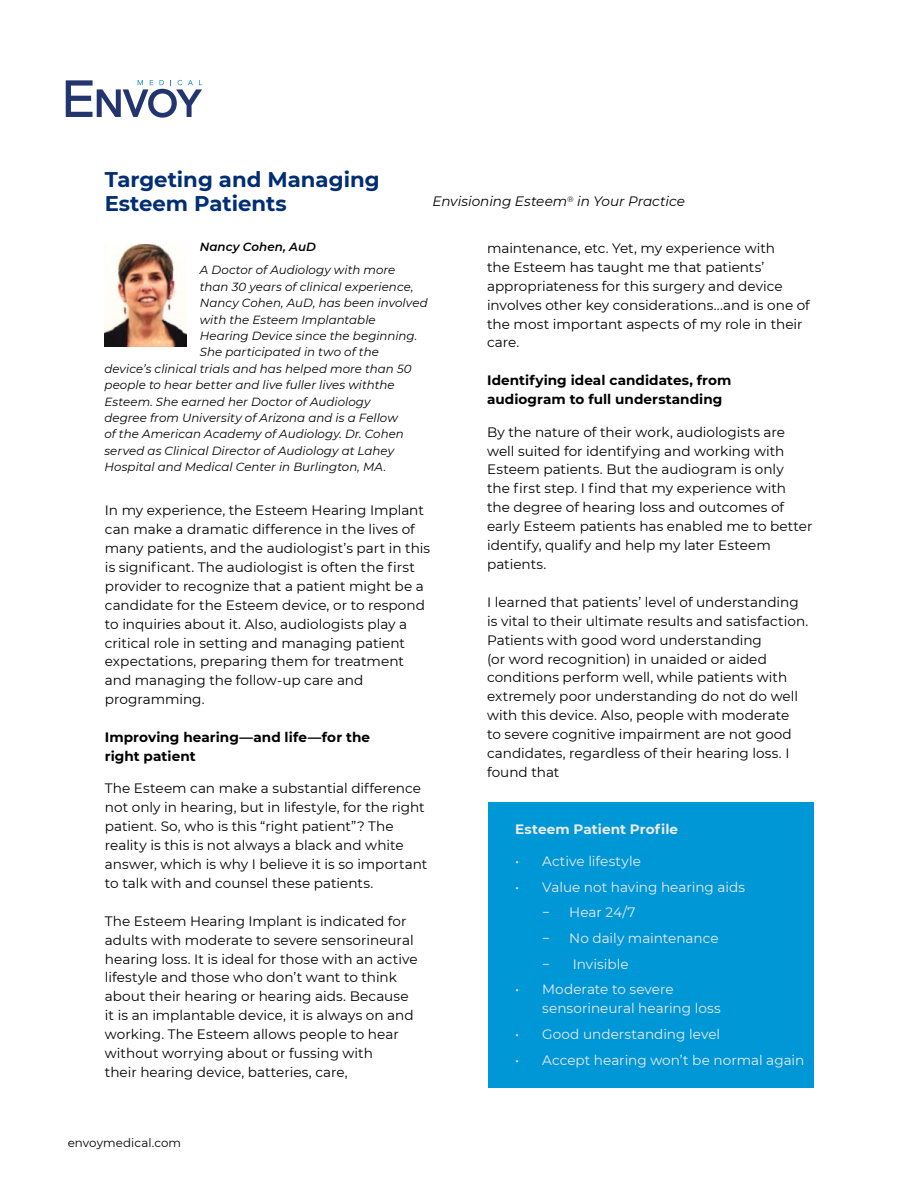
<style>
.page{position:relative;width:918px;height:1188px;background:#fff}
.page>*{position:absolute;margin:0;border:0;box-sizing:border-box;transform-origin:0 0}
.t1{font:700 21.3px/24px "Montserrat";color:#002d74}
.t2{font:13.65px/18.9px "Montserrat";color:#000}
.t3{font:13.65px/25.7px "Montserrat";color:#ebebec}
.t4{font:700 13.65px/18.9px "Montserrat";letter-spacing:.005em;color:#000}
.t5{font:italic 13.65px "Montserrat";letter-spacing:-.005em;color:#000}
.t6{font:700 13.65px "Montserrat";letter-spacing:.005em;color:#ebebec}
.t7{font:italic 11.85px "Montserrat";letter-spacing:.005em;color:#000}
.t8{font:11.85px "Montserrat";letter-spacing:.005em;color:#000}
.t9{font:italic 600 11.85px "Montserrat";letter-spacing:.005em;color:#000}
</style>
<div class="page">
<svg style="left:66px;top:80px;width:136px;height:38px"></svg>
<img style="left:105px;top:244px;width:81px;height:102px">
<div style="left:488px;top:803px;width:326px;height:285px;background:#0097d7"></div>
<h1 class="t1" style="left:105px;top:166px;width:277px">Targeting and Managing<br>Esteem Patients</h1>
<p class="t9" style="left:200px;top:239px;width:118px">Nancy Cohen, AuD</p>
<p class="t7" style="left:200px;top:262px;width:197px">A Doctor of Audiology with more</p>
<p class="t7" style="left:200px;top:278px;width:215px">than 30 years of clinical experience,</p>
<p class="t7" style="left:200px;top:295px;width:229px">Nancy Cohen, AuD, has been involved</p>
<p class="t7" style="left:200px;top:311px;width:177px">with the Esteem Implantable</p>
<p class="t7" style="left:200px;top:328px;width:219px">Hearing Device since the beginning.</p>
<p class="t7" style="left:200px;top:344px;width:181px">She participated in two of the</p>
<p class="t7" style="left:104px;top:360px;width:309px">device’s clinical trials and has helped more than 50</p>
<p class="t7" style="left:104px;top:377px;width:292px">people to hear better and live fuller lives withthe</p>
<p class="t7" style="left:104px;top:393px;width:268px">Esteem. She earned her Doctor of Audiology</p>
<p class="t7" style="left:104px;top:410px;width:295px">degree from University of Arizona and is a Fellow</p>
<p class="t7" style="left:104px;top:426px;width:301px">of the American Academy of Audiology. Dr. Cohen</p>
<p class="t7" style="left:104px;top:442px;width:291px">served as Clinical Director of Audiology at Lahey</p>
<p class="t7" style="left:104px;top:459px;width:283px">Hospital and Medical Center in Burlington, MA.</p>
<p class="t5" style="left:432px;top:192px;width:254px">Envisioning Esteem<sup>®</sup> in Your Practice</p>
<p class="t2" style="left:487px;top:238px;width:324px">maintenance, etc. Yet, my experience with<br>the Esteem has taught me that patients’ appropriateness for this surgery and device involves other key considerations...and is one of the most important aspects of my role in their care.</p>
<p class="t4" style="left:487px;top:370px;width:246px">Identifying ideal candidates, from audiogram to full understanding</p>
<p class="t2" style="left:487px;top:422px;width:327px">By the nature of their work, audiologists are well suited for identifying and working with Esteem patients. But the audiogram is only<br>the first step. I find that my experience with<br>the degree of hearing loss and outcomes of early Esteem patients has enabled me to better identify, qualify and help my later Esteem patients.</p>
<p class="t2" style="left:487px;top:592px;width:323px">I learned that patients’ level of understanding is vital to their ultimate results and satisfaction.<br>Patients with good word understanding<br>(or word recognition) in unaided or aided conditions perform well, while patients with extremely poor understanding do not do well with this device. Also, people with moderate<br>to severe cognitive impairment are not good candidates, regardless of their hearing loss. I found that</p>
<p class="t2" style="left:105px;top:500px;width:327px">In my experience, the Esteem Hearing Implant can make a dramatic difference in the lives of many patients, and the audiologist’s part in this is significant. The audiologist is often the first provider to recognize that a patient might be a candidate for the Esteem device, or to respond to inquiries about it. Also, audiologists play a critical role in setting and managing patient expectations, preparing them for treatment and managing the follow-up care and programming.</p>
<p class="t4" style="left:105px;top:727px;width:267px">Improving hearing—and life—for the right patient</p>
<p class="t2" style="left:105px;top:779px;width:324px">The Esteem can make a substantial difference not only in hearing, but in lifestyle, for the right patient. So, who is this “right patient”? The reality is this is not always a black and white answer, which is why I believe it is so important to talk with and counsel these patients.</p>
<p class="t2" style="left:105px;top:911px;width:314px">The Esteem Hearing Implant is indicated for adults with moderate to severe sensorineural hearing loss. It is ideal for those with an active lifestyle and those who don’t want to think about their hearing or hearing aids. Because it is an implantable device, it is always on and working. The Esteem allows people to hear without worrying about or fussing with<br>their hearing device, batteries, care,</p>
<p class="t6" style="left:515px;top:819px;width:164px">Esteem Patient Profile</p>
<p class="t3" style="left:515px;top:848px;width:127px">• Active lifestyle</p>
<p class="t3" style="left:542px;top:874px;width:204px;text-indent:-27px">• Value not having hearing aids −</p>
<p class="t3" style="left:569px;top:899px;width:68px">Hear 24/7</p>
<p class="t3" style="left:542px;top:925px;width:9px">−</p>
<p class="t3" style="left:569px;top:925px;width:151px">No daily maintenance</p>
<p class="t3" style="left:542px;top:951px;width:9px">−</p>
<p class="t3" style="left:573px;top:951px;width:57px">Invisible</p>
<p class="t3" style="left:542px;top:980px;width:180px;line-height:18.9px;text-indent:-27px">• Moderate to severe sensorineural hearing loss</p>
<p class="t3" style="left:515px;top:1021px;width:207px">• Good understanding level</p>
<p class="t3" style="left:515px;top:1046px;width:291px">• Accept hearing won’t be normal again</p>
<p class="t8" style="left:68px;top:1134px;width:115px">envoymedical.com</p>
</div>
